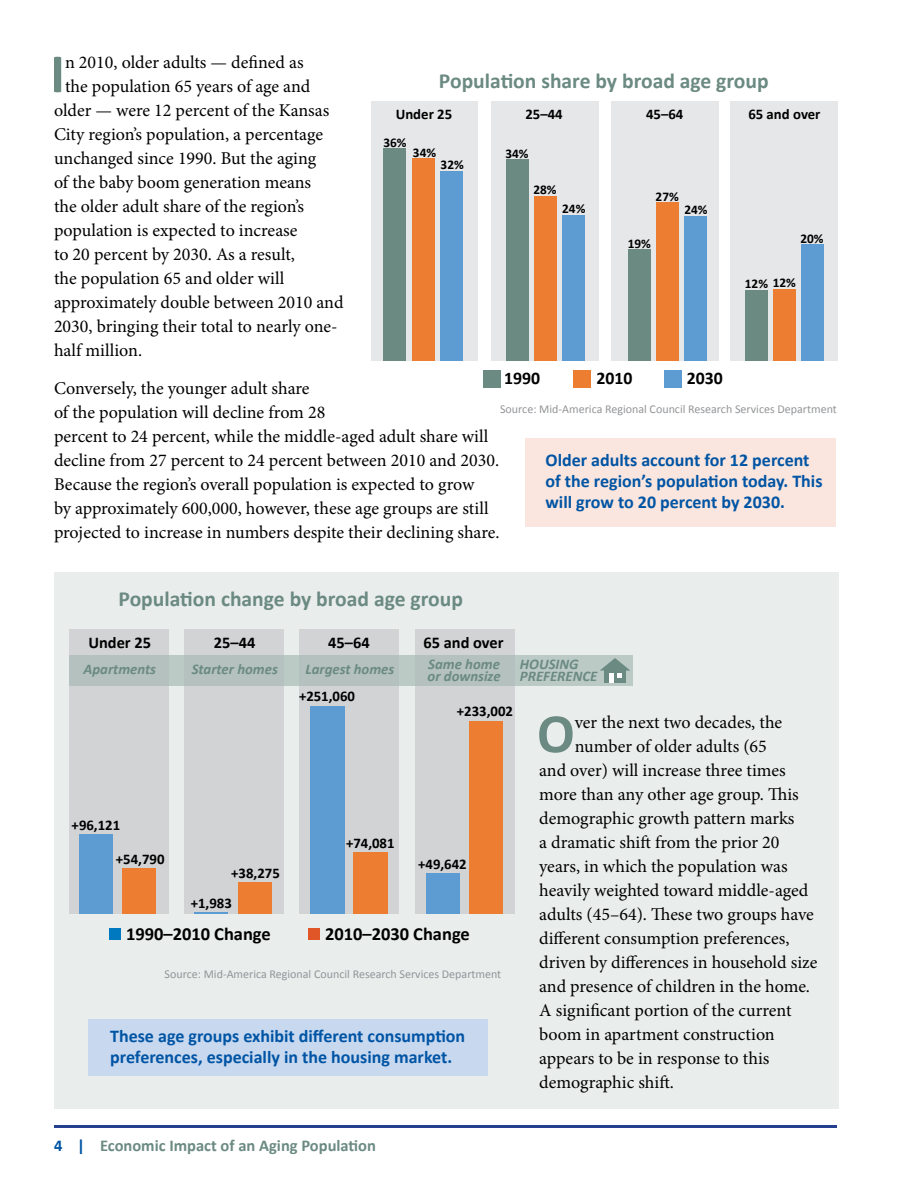
<style>
.page{position:relative;width:918px;height:1188px;background:#fff}
.page>*{position:absolute;margin:0;border:0;box-sizing:border-box;transform-origin:0 0}
.t1{font:700 55.8px "Calibri";color:#6b8a82}
.t2{font:700 21.6px "Calibri";color:#6b8a82}
.t3{font:700 18.45px "Calibri";color:#000}
.t4{font:18px/24px "Minion Pro";color:#000}
.t5{font:700 18px/21px "Calibri";color:#0054a4}
.t6{font:700 17.7px "Calibri";color:#000}
.t7{font:700 16.5px "Calibri";color:#6b8a82}
.t8{font:700 16.35px "Calibri";color:#000}
.t9{font:700 14.7px "Calibri";color:#000}
.t10{font:italic 700 14.7px/11.6px "Calibri";color:#6b8a82}
.t11{font:700 13.35px "Calibri";color:#000}
.t12{font:12px "Calibri";color:#939598}
.s1{color:#0054a4}
</style>
<div class="page">
<hr style="left:54px;top:1125px;width:783px;height:3px;background:#25408f">
<div style="left:54px;top:572px;width:784px;height:536px;background:#e9edec"></div>
<div style="left:526px;top:438px;width:310px;height:88px;background:#fae6de"></div>
<div style="left:88px;top:1019px;width:400px;height:57px;background:#c7d8ef"></div>
<div style="left:371px;top:102px;width:107px;height:259px;background:#e6e7e8"></div>
<div style="left:384px;top:149px;width:22px;height:212px;background:#6b8a82"></div>
<div style="left:412px;top:159px;width:23px;height:202px;background:#ed7d31"></div>
<div style="left:441px;top:172px;width:22px;height:189px;background:#5d9bd3"></div>
<div style="left:491px;top:102px;width:108px;height:259px;background:#e6e7e8"></div>
<div style="left:506px;top:159px;width:22px;height:202px;background:#6b8a82"></div>
<div style="left:534px;top:197px;width:22px;height:164px;background:#ed7d31"></div>
<div style="left:562px;top:215px;width:22px;height:146px;background:#5d9bd3"></div>
<div style="left:611px;top:102px;width:108px;height:259px;background:#e6e7e8"></div>
<div style="left:628px;top:250px;width:22px;height:111px;background:#6b8a82"></div>
<div style="left:656px;top:203px;width:22px;height:158px;background:#ed7d31"></div>
<div style="left:684px;top:217px;width:23px;height:144px;background:#5d9bd3"></div>
<div style="left:730px;top:102px;width:108px;height:259px;background:#e6e7e8"></div>
<div style="left:745px;top:290px;width:22px;height:71px;background:#6b8a82"></div>
<div style="left:773px;top:290px;width:22px;height:71px;background:#ed7d31"></div>
<div style="left:801px;top:244px;width:22px;height:117px;background:#5d9bd3"></div>
<div style="left:483px;top:371px;width:17px;height:17px;background:#6b8a82"></div>
<div style="left:574px;top:371px;width:17px;height:17px;background:#ed7d31"></div>
<div style="left:664px;top:371px;width:18px;height:17px;background:#5d9bd3"></div>
<div style="left:299px;top:629px;width:100px;height:285px;background:#d1d3d4"></div>
<div style="left:308px;top:928px;width:11px;height:12px;background:#e05626"></div>
<div style="left:109px;top:928px;width:11px;height:12px;background:#0079c1"></div>
<div style="left:69px;top:629px;width:100px;height:285px;background:#d1d3d4"></div>
<div style="left:79px;top:834px;width:34px;height:80px;background:#5d9bd3"></div>
<div style="left:122px;top:868px;width:34px;height:46px;background:#ed7d31"></div>
<div style="left:184px;top:629px;width:100px;height:285px;background:#d1d3d4"></div>
<hr style="left:195px;top:912px;width:33px;height:2px;background:#5d9bd3">
<div style="left:238px;top:882px;width:34px;height:32px;background:#ed7d31"></div>
<div style="left:311px;top:706px;width:34px;height:208px;background:#5d9bd3"></div>
<div style="left:354px;top:852px;width:34px;height:62px;background:#ed7d31"></div>
<div style="left:415px;top:629px;width:100px;height:285px;background:#d1d3d4"></div>
<div style="left:426px;top:873px;width:34px;height:41px;background:#5d9bd3"></div>
<div style="left:469px;top:721px;width:34px;height:193px;background:#ed7d31"></div>
<div style="left:69px;top:655px;width:564px;height:31px;background:#b4c1be"></div>
<div style="left:604px;top:671px;width:22px;height:12px;background:#6b8a82"></div>
<hr style="left:610px;top:673px;width:4px;height:10px;background:#fff">
<svg style="left:600px;top:658px;width:30px;height:19px"></svg>
<h1 class="t1" style="left:50px;top:38px;width:16px">I</h1>
<p class="t4" style="left:65px;top:51px;width:240px">n 2010, older adults — defined as</p>
<p class="t2" style="left:439px;top:67px;width:331px">Population share by broad age group</p>
<p class="t9" style="left:396px;top:105px;width:58px">Under 25</p>
<p class="t11" style="left:383px;top:134px;width:25px">36%</p>
<p class="t11" style="left:413px;top:144px;width:25px">34%</p>
<p class="t11" style="left:441px;top:156px;width:25px">32%</p>
<p class="t4" style="left:65px;top:75px;width:247px">the population 65 years of age and</p>
<p class="t4" style="left:54px;top:99px;width:277px">older — were 12 percent of the Kansas</p>
<p class="t4" style="left:54px;top:122px;width:271px">City region’s population, a percentage</p>
<p class="t4" style="left:54px;top:146px;width:264px">unchanged since 1990. But the aging</p>
<p class="t4" style="left:54px;top:170px;width:259px">of the baby boom generation means</p>
<p class="t4" style="left:54px;top:194px;width:252px">the older adult share of the region’s</p>
<p class="t4" style="left:54px;top:218px;width:245px">population is expected to increase</p>
<p class="t4" style="left:54px;top:242px;width:243px">to 20 percent by 2030. As a result,</p>
<p class="t4" style="left:54px;top:266px;width:232px">the population 65 and older will</p>
<p class="t4" style="left:54px;top:290px;width:291px">approximately double between 2010 and</p>
<p class="t4" style="left:54px;top:314px;width:285px">2030, bringing their total to nearly one-</p>
<p class="t4" style="left:54px;top:338px;width:90px">half million.</p>
<p class="t4" style="left:54px;top:376px;width:447px">Conversely, the younger adult share<br>of the population will decline from 28<br>percent to 24 percent, while the middle-aged adult share will decline from 27 percent to 24 percent between 2010 and 2030.<br>Because the region’s overall population is expected to grow<br>by approximately 600,000, however, these age groups are still projected to increase in numbers despite their declining share.</p>
<p class="t9" style="left:748px;top:105px;width:74px">65 and over</p>
<p class="t9" style="left:525px;top:105px;width:39px">25–44</p>
<p class="t11" style="left:506px;top:145px;width:25px">34%</p>
<p class="t11" style="left:533px;top:181px;width:25px">28%</p>
<p class="t9" style="left:646px;top:105px;width:39px">45–64</p>
<p class="t11" style="left:656px;top:188px;width:25px">27%</p>
<p class="t11" style="left:562px;top:200px;width:25px">24%</p>
<p class="t11" style="left:684px;top:201px;width:25px">24%</p>
<p class="t11" style="left:800px;top:230px;width:25px">20%</p>
<p class="t11" style="left:628px;top:235px;width:25px">19%</p>
<p class="t11" style="left:745px;top:275px;width:53px">12% 12%</p>
<p class="t6" style="left:504px;top:367px;width:38px">1990</p>
<p class="t6" style="left:596px;top:367px;width:38px">2010</p>
<p class="t6" style="left:687px;top:367px;width:38px">2030</p>
<p class="t12" style="left:500px;top:402px;width:338px">Source: Mid-America Regional Council Research Services Department</p>
<p class="t5" style="left:546px;top:450px;width:279px">Older adults account for 12 percent of the region’s population today. This will grow to 20 percent by 2030.</p>
<p class="t2" style="left:119px;top:585px;width:346px">Population change by broad age group</p>
<p class="t8" style="left:88px;top:632px;width:64px">Under 25</p>
<p class="t8" style="left:214px;top:632px;width:43px">25–44</p>
<p class="t8" style="left:328px;top:632px;width:43px">45–64</p>
<p class="t8" style="left:423px;top:632px;width:82px">65 and over</p>
<p class="t10" style="left:83px;top:663px;width:74px">Apartments</p>
<p class="t10" style="left:305px;top:663px;width:90px">Largest homes</p>
<p class="t10" style="left:428px;top:658px;width:75px">Same home or downsize</p>
<p class="t10" style="left:192px;top:663px;width:88px">Starter homes</p>
<p class="t10" style="left:520px;top:658px;width:79px">HOUSING<br>PREFERENCE</p>
<p class="t9" style="left:299px;top:687px;width:58px">+251,060</p>
<p class="t9" style="left:457px;top:702px;width:58px">+233,002</p>
<p class="t9" style="left:72px;top:816px;width:50px">+96,121</p>
<p class="t9" style="left:116px;top:850px;width:50px">+54,790</p>
<p class="t9" style="left:231px;top:864px;width:50px">+38,275</p>
<p class="t9" style="left:191px;top:894px;width:43px">+1,983</p>
<p class="t9" style="left:346px;top:834px;width:50px">+74,081</p>
<p class="t9" style="left:418px;top:855px;width:50px">+49,642</p>
<p class="t3" style="left:126px;top:922px;width:146px">1990–2010 Change</p>
<p class="t3" style="left:325px;top:922px;width:146px">2010–2030 Change</p>
<p class="t12" style="left:165px;top:967px;width:338px">Source: Mid-America Regional Council Research Services Department</p>
<p class="t5" style="left:110px;top:1025px;width:357px">These age groups exhibit different consumption preferences, especially in the housing market.</p>
<p class="t7" style="left:54px;top:1135px;width:323px"><span class="s1">4 |</span> Economic Impact of an Aging Population</p>
<h1 class="t1" style="left:537px;top:698px;width:39px">O</h1>
<p class="t4" style="left:575px;top:710px;width:209px">ver the next two decades, the</p>
<p class="t4" style="left:575px;top:734px;width:194px">number of older adults (65</p>
<p class="t4" style="left:539px;top:758px;width:248px">and over) will increase three times</p>
<p class="t4" style="left:539px;top:782px;width:261px">more than any other age group. This</p>
<p class="t4" style="left:539px;top:806px;width:257px">demographic growth pattern marks</p>
<p class="t4" style="left:539px;top:830px;width:242px">a dramatic shift from the prior 20</p>
<p class="t4" style="left:539px;top:854px;width:250px">years, in which the population was</p>
<p class="t4" style="left:539px;top:878px;width:271px">heavily weighted toward middle-aged</p>
<p class="t4" style="left:539px;top:902px;width:276px">adults (45–64). These two groups have</p>
<p class="t4" style="left:539px;top:926px;width:252px">different consumption preferences,</p>
<p class="t4" style="left:539px;top:950px;width:280px">driven by differences in household size</p>
<p class="t4" style="left:539px;top:974px;width:272px">and presence of children in the home.</p>
<p class="t4" style="left:539px;top:998px;width:254px">A significant portion of the current</p>
<p class="t4" style="left:539px;top:1022px;width:237px">boom in apartment construction</p>
<p class="t4" style="left:539px;top:1046px;width:232px">appears to be in response to this</p>
<p class="t4" style="left:539px;top:1070px;width:136px">demographic shift.</p>
</div>
